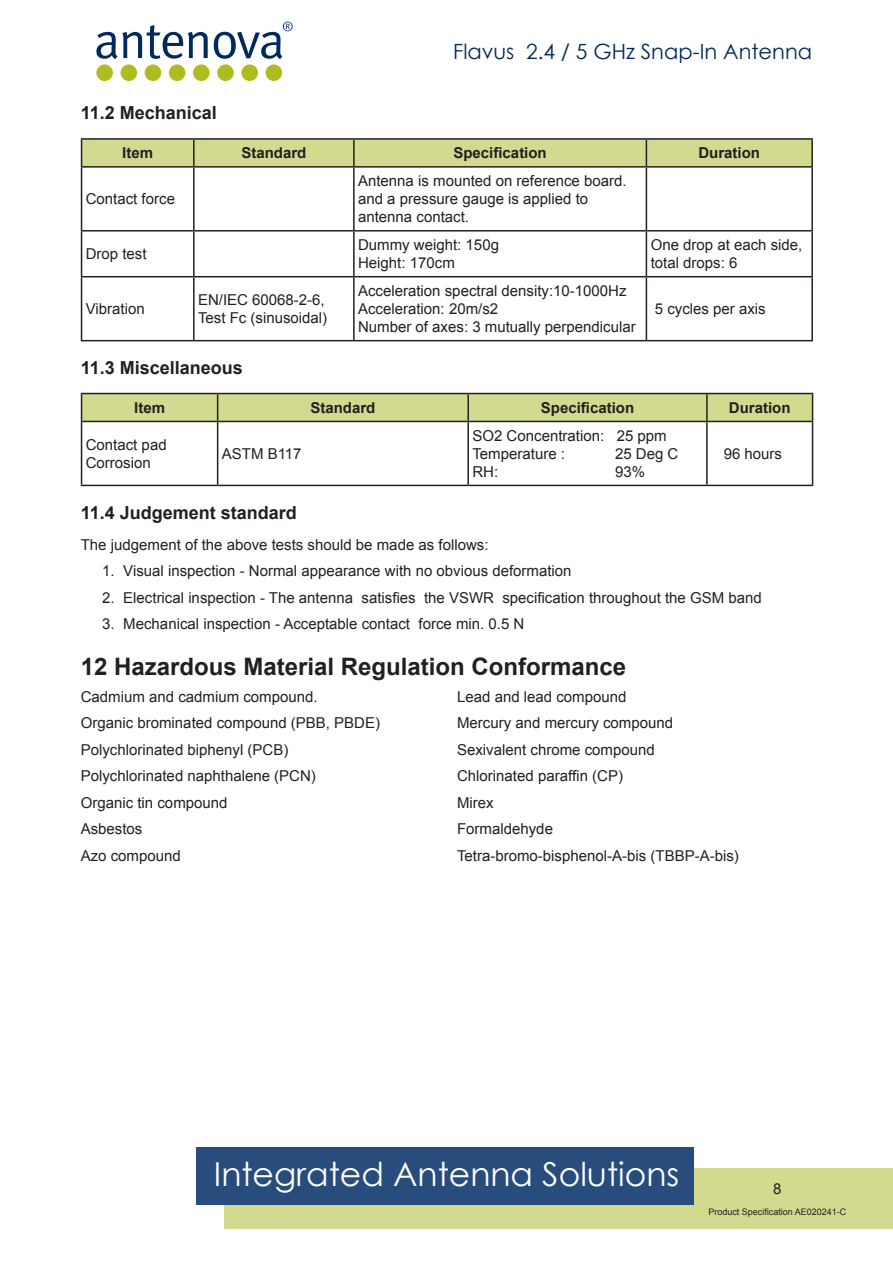
<style>
.page{position:relative;width:893px;height:1263px;background:#fff}
.page>*{position:absolute;margin:0;border:0;box-sizing:border-box;transform-origin:0 0}
.t1{font:33px "Century Gothic";color:#fff}
.t2{font:700 24px "Arial";color:#231f20}
.t3{font:21px "Century Gothic";color:#00295c}
.t4{font:700 18px "Arial";color:#231f20}
.t5{font:15px/26.5px "Arial";color:#231f20}
.t6{font:700 15px "Arial";color:#231f20}
.t7{font:9px "Arial";color:#231f20}
</style>
<div class="page">
<svg style="left:96px;top:25px;width:112px;height:34px"></svg>
<svg style="left:214px;top:22px;width:79px;height:37px"></svg>
<div style="left:96px;top:64px;width:17px;height:17px;background:#aebc21;border-radius:50%"></div>
<div style="left:266px;top:64px;width:16px;height:17px;background:#aebc21;border-radius:50%"></div>
<div style="left:241px;top:64px;width:17px;height:17px;background:#aebc21;border-radius:50%"></div>
<div style="left:217px;top:64px;width:17px;height:17px;background:#aebc21;border-radius:50%"></div>
<div style="left:193px;top:64px;width:17px;height:17px;background:#aebc21;border-radius:50%"></div>
<div style="left:169px;top:64px;width:16px;height:17px;background:#aebc21;border-radius:50%"></div>
<div style="left:145px;top:64px;width:16px;height:17px;background:#aebc21;border-radius:50%"></div>
<div style="left:121px;top:64px;width:16px;height:17px;background:#aebc21;border-radius:50%"></div>
<div style="left:224px;top:1168px;width:669px;height:61px;background:#d3d98f"></div>
<div style="left:197px;top:1148px;width:497px;height:57px;background:#284c7b"></div>
<hr style="left:81px;top:138px;width:113px;height:2px;background:#231f20">
<hr style="left:194px;top:138px;width:160px;height:2px;background:#231f20">
<hr style="left:354px;top:138px;width:292px;height:2px;background:#231f20">
<hr style="left:646px;top:138px;width:167px;height:2px;background:#231f20">
<div style="left:81px;top:139px;width:731px;height:27px;background:#d3d98f"></div>
<hr style="left:811px;top:140px;width:2px;height:26px;background:#231f20">
<hr style="left:81px;top:166px;width:113px;height:2px;background:#231f20">
<hr style="left:81px;top:168px;width:1px;height:62px;background:#231f20">
<hr style="left:194px;top:166px;width:160px;height:2px;background:#231f20">
<hr style="left:193px;top:168px;width:2px;height:62px;background:#231f20">
<hr style="left:354px;top:166px;width:292px;height:2px;background:#231f20">
<hr style="left:353px;top:168px;width:2px;height:62px;background:#231f20">
<hr style="left:646px;top:166px;width:167px;height:2px;background:#231f20">
<hr style="left:646px;top:168px;width:1px;height:62px;background:#231f20">
<hr style="left:811px;top:168px;width:2px;height:62px;background:#231f20">
<hr style="left:81px;top:230px;width:113px;height:2px;background:#231f20">
<hr style="left:81px;top:232px;width:1px;height:44px;background:#231f20">
<hr style="left:194px;top:230px;width:160px;height:2px;background:#231f20">
<hr style="left:193px;top:232px;width:2px;height:44px;background:#231f20">
<hr style="left:354px;top:230px;width:292px;height:2px;background:#231f20">
<hr style="left:353px;top:232px;width:2px;height:44px;background:#231f20">
<hr style="left:646px;top:230px;width:167px;height:2px;background:#231f20">
<hr style="left:646px;top:232px;width:1px;height:44px;background:#231f20">
<hr style="left:811px;top:232px;width:2px;height:44px;background:#231f20">
<hr style="left:81px;top:276px;width:113px;height:1px;background:#231f20">
<hr style="left:81px;top:277px;width:1px;height:63px;background:#231f20">
<hr style="left:194px;top:276px;width:160px;height:1px;background:#231f20">
<hr style="left:193px;top:277px;width:2px;height:63px;background:#231f20">
<hr style="left:354px;top:276px;width:292px;height:1px;background:#231f20">
<hr style="left:353px;top:277px;width:2px;height:63px;background:#231f20">
<hr style="left:646px;top:276px;width:167px;height:1px;background:#231f20">
<hr style="left:646px;top:277px;width:1px;height:63px;background:#231f20">
<hr style="left:811px;top:277px;width:2px;height:63px;background:#231f20">
<hr style="left:81px;top:340px;width:113px;height:1px;background:#231f20">
<hr style="left:194px;top:340px;width:160px;height:1px;background:#231f20">
<hr style="left:354px;top:340px;width:292px;height:1px;background:#231f20">
<hr style="left:646px;top:340px;width:167px;height:1px;background:#231f20">
<svg style="left:81px;top:393px;width:732px;height:28px;background:#c7cc87"></svg>
<hr style="left:81px;top:421px;width:137px;height:1px;background:#231f20">
<hr style="left:81px;top:422px;width:1px;height:63px;background:#231f20">
<hr style="left:218px;top:421px;width:250px;height:1px;background:#231f20">
<hr style="left:217px;top:422px;width:1px;height:63px;background:#231f20">
<hr style="left:468px;top:421px;width:239px;height:1px;background:#231f20">
<hr style="left:467px;top:422px;width:2px;height:63px;background:#231f20">
<hr style="left:707px;top:421px;width:106px;height:1px;background:#231f20">
<hr style="left:706px;top:422px;width:2px;height:63px;background:#231f20">
<hr style="left:812px;top:422px;width:1px;height:63px;background:#231f20">
<hr style="left:81px;top:485px;width:137px;height:1px;background:#231f20">
<hr style="left:218px;top:485px;width:250px;height:1px;background:#231f20">
<hr style="left:468px;top:485px;width:239px;height:1px;background:#231f20">
<hr style="left:707px;top:485px;width:106px;height:1px;background:#231f20">
<h3 class="t3" style="left:453px;top:37px;width:361px">Flavus 2.4 / 5 GHz Snap-In Antenna</h3>
<p class="t4" style="left:81px;top:101px;width:138px">11.2 Mechanical</p>
<p class="t6" style="left:122px;top:143px;width:32px">Item</p>
<p class="t6" style="left:241px;top:143px;width:67px">Standard</p>
<p class="t6" style="left:453px;top:143px;width:95px">Specification</p>
<p class="t6" style="left:698px;top:143px;width:63px">Duration</p>
<p class="t5" style="left:86px;top:186px;width:91px">Contact force</p>
<p class="t5" style="left:358px;top:172px;width:270px;line-height:18px">Antenna is mounted on reference board. and a pressure gauge is applied to antenna contact.</p>
<p class="t5" style="left:86px;top:241px;width:62px">Drop test</p>
<p class="t5" style="left:358px;top:236px;width:142px;line-height:18px">Dummy weight: 150g<br>Height: 170cm</p>
<p class="t5" style="left:651px;top:236px;width:153px;line-height:18px">One drop at each side, total drops: 6</p>
<p class="t5" style="left:86px;top:296px;width:60px">Vibration</p>
<p class="t5" style="left:198px;top:291px;width:131px;line-height:18px">EN/IEC 60068-2-6,<br>Test Fc (sinusoidal)</p>
<p class="t5" style="left:358px;top:282px;width:279px;line-height:18px">Acceleration spectral density:10-1000Hz<br>Acceleration: 20m/s2<br>Number of axes: 3 mutually perpendicular</p>
<p class="t5" style="left:655px;top:296px;width:112px">5 cycles per axis</p>
<p class="t4" style="left:81px;top:356px;width:164px">11.3 Miscellaneous</p>
<p class="t6" style="left:134px;top:398px;width:32px">Item</p>
<p class="t6" style="left:310px;top:398px;width:67px">Standard</p>
<p class="t6" style="left:541px;top:398px;width:95px">Specification</p>
<p class="t6" style="left:729px;top:398px;width:63px">Duration</p>
<p class="t5" style="left:86px;top:436px;width:82px;line-height:18px">Contact pad<br>Corrosion</p>
<p class="t5" style="left:222px;top:440px;width:81px">ASTM B117</p>
<p class="t5" style="left:472px;top:427px;width:196px;line-height:18px">SO2 Concentration: 25 ppm<br>Temperature :</p>
<p class="t5" style="left:615px;top:440px;width:65px">25 Deg C</p>
<p class="t5" style="left:724px;top:440px;width:60px">96 hours</p>
<p class="t5" style="left:472px;top:458px;width:27px">RH:</p>
<p class="t5" style="left:615px;top:458px;width:32px">93%</p>
<p class="t4" style="left:81px;top:501px;width:218px">11.4 Judgement standard</p>
<p class="t5" style="left:123px;top:531px;width:640px;text-indent:-43px">The judgement of the above tests should be made as follows:<br>Visual inspection - Normal appearance with no obvious deformation<br>Electrical inspection - The antenna satisfies the VSWR specification throughout the GSM band Mechanical inspection - Acceptable contact force min. 0.5 N</p>
<h2 class="t2" style="left:81px;top:651px;width:547px">12 Hazardous Material Regulation Conformance</h2>
<p class="t5" style="left:81px;top:683px;width:301px">Cadmium and cadmium compound.<br>Organic brominated compound (PBB, PBDE)<br>Polychlorinated biphenyl (PCB)<br>Polychlorinated naphthalene (PCN)<br>Organic tin compound<br>Asbestos<br>Azo compound</p>
<p class="t5" style="left:457px;top:683px;width:283px">Lead and lead compound<br>Mercury and mercury compound<br>Sexivalent chrome compound<br>Chlorinated paraffin (CP)<br>Mirex<br>Formaldehyde<br>Tetra-bromo-bisphenol-A-bis (TBBP-A-bis)</p>
<p class="t5" style="left:102px;top:558px;width:14px;text-align:justify">1.<br>2.<br>3.</p>
<h1 class="t1" style="left:214px;top:1150px;width:467px">Integrated Antenna Solutions</h1>
<p class="t7" style="left:708px;top:1206px;width:140px">Product Specification AE020241-C</p>
</div>
